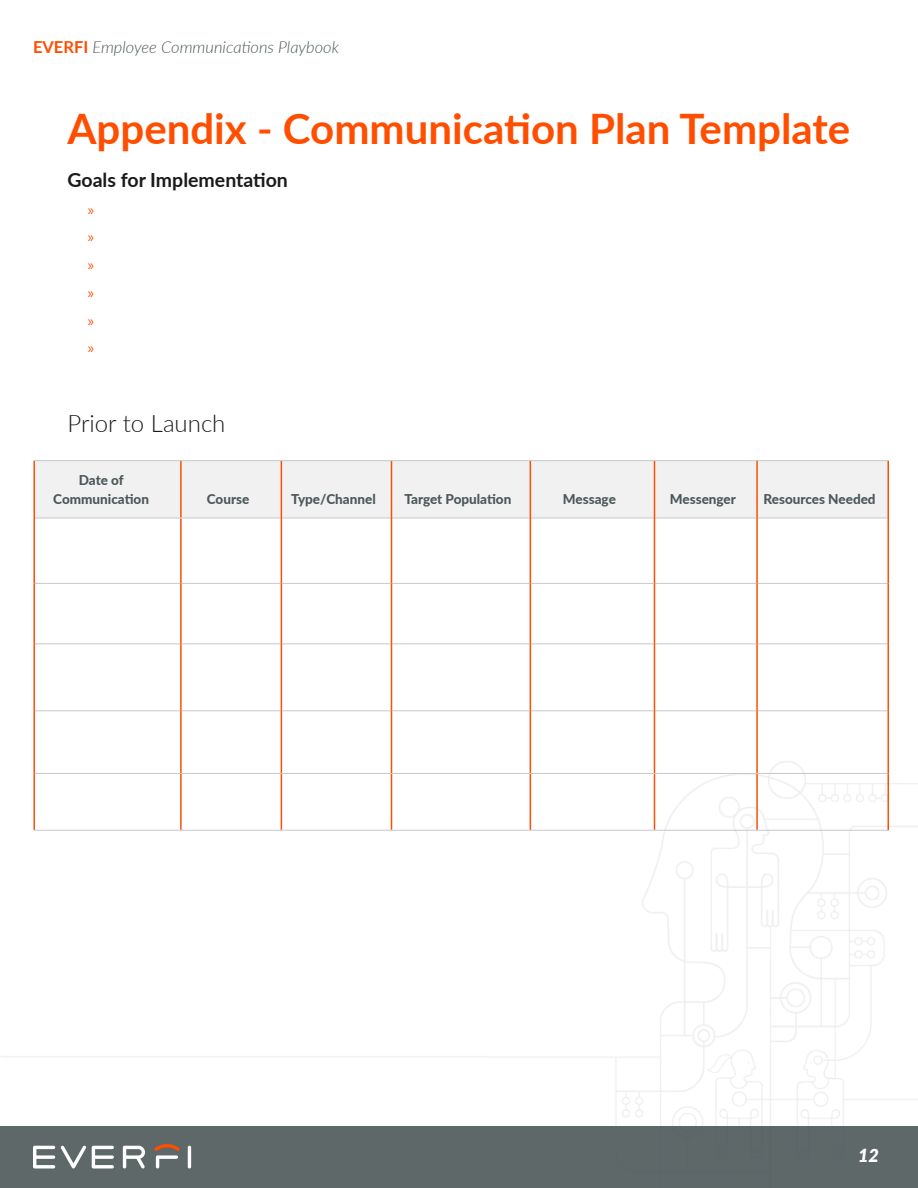
<style>
.page{position:relative;width:918px;height:1188px;background:#fff}
.page>*{position:absolute;margin:0;border:0;box-sizing:border-box;transform-origin:0 0}
.t1{font:700 42px "Lato";color:#ff4e00}
.t2{font:300 24px "Lato";color:#1a1a1a}
.t3{font:700 19.5px "Lato";color:#1a1a1a}
.t4{font:italic 900 18px "Lato";color:#fff}
.t5{font:italic 300 16.5px "Lato";color:#4c5759}
.t6{font:15px/27.8px "Myriad Pro";color:#ff4e00;text-align:justify}
.t7{font:800 13.5px/19.5px "Lato";color:#4c5759;text-align:center}
.s1{font-weight:700;font-style:normal;color:#ff4e00}
</style>
<div class="page">
<div style="left:0;top:1126px;width:918px;height:62px;background:#5e6869"></div>
<svg style="left:33px;top:1144px;width:158px;height:24px"></svg>
<div style="left:35px;top:461px;width:852px;height:57px;background:#f1f1f2"></div>
<hr style="left:35px;top:583px;width:145px;height:1px;background:#c7c8ca">
<hr style="left:182px;top:583px;width:99px;height:1px;background:#c7c8ca">
<hr style="left:282px;top:583px;width:109px;height:1px;background:#c7c8ca">
<hr style="left:392px;top:583px;width:138px;height:1px;background:#c7c8ca">
<hr style="left:531px;top:583px;width:123px;height:1px;background:#c7c8ca">
<hr style="left:655px;top:583px;width:101px;height:1px;background:#c7c8ca">
<hr style="left:758px;top:583px;width:129px;height:1px;background:#c7c8ca">
<hr style="left:35px;top:643px;width:145px;height:1px;background:#c7c8ca">
<hr style="left:182px;top:643px;width:99px;height:1px;background:#c7c8ca">
<hr style="left:282px;top:643px;width:109px;height:1px;background:#c7c8ca">
<hr style="left:392px;top:643px;width:138px;height:1px;background:#c7c8ca">
<hr style="left:531px;top:643px;width:123px;height:1px;background:#c7c8ca">
<hr style="left:655px;top:643px;width:101px;height:1px;background:#c7c8ca">
<hr style="left:758px;top:643px;width:129px;height:1px;background:#c7c8ca">
<hr style="left:35px;top:710px;width:145px;height:1px;background:#c7c8ca">
<hr style="left:182px;top:710px;width:99px;height:1px;background:#c7c8ca">
<hr style="left:282px;top:710px;width:109px;height:1px;background:#c7c8ca">
<hr style="left:392px;top:710px;width:138px;height:1px;background:#c7c8ca">
<hr style="left:531px;top:710px;width:123px;height:1px;background:#c7c8ca">
<hr style="left:655px;top:710px;width:101px;height:1px;background:#c7c8ca">
<hr style="left:758px;top:710px;width:129px;height:1px;background:#c7c8ca">
<hr style="left:33px;top:461px;width:2px;height:57px;background:#ff4e00">
<hr style="left:33px;top:518px;width:2px;height:65px;background:#ff4e00">
<hr style="left:33px;top:583px;width:2px;height:61px;background:#ff4e00">
<hr style="left:33px;top:644px;width:2px;height:67px;background:#ff4e00">
<hr style="left:33px;top:711px;width:2px;height:62px;background:#ff4e00">
<hr style="left:33px;top:773px;width:2px;height:57px;background:#ff4e00">
<hr style="left:180px;top:461px;width:2px;height:57px;background:#ff4e00">
<hr style="left:180px;top:518px;width:2px;height:65px;background:#ff4e00">
<hr style="left:33px;top:460px;width:148px;height:1px;background:#c7c8ca">
<hr style="left:181px;top:460px;width:100px;height:1px;background:#c7c8ca">
<hr style="left:281px;top:460px;width:111px;height:1px;background:#c7c8ca">
<hr style="left:392px;top:460px;width:138px;height:1px;background:#c7c8ca">
<hr style="left:530px;top:460px;width:124px;height:1px;background:#c7c8ca">
<hr style="left:654px;top:460px;width:103px;height:1px;background:#c7c8ca">
<hr style="left:757px;top:460px;width:132px;height:1px;background:#c7c8ca">
<hr style="left:35px;top:518px;width:146px;height:1px;background:#c7c8ca">
<hr style="left:181px;top:518px;width:100px;height:1px;background:#c7c8ca">
<hr style="left:282px;top:518px;width:109px;height:1px;background:#c7c8ca">
<hr style="left:392px;top:518px;width:138px;height:1px;background:#c7c8ca">
<hr style="left:531px;top:518px;width:123px;height:1px;background:#c7c8ca">
<hr style="left:655px;top:518px;width:101px;height:1px;background:#c7c8ca">
<hr style="left:758px;top:518px;width:129px;height:1px;background:#c7c8ca">
<hr style="left:180px;top:583px;width:2px;height:61px;background:#ff4e00">
<hr style="left:281px;top:583px;width:1px;height:61px;background:#ff4e00">
<hr style="left:391px;top:583px;width:1px;height:61px;background:#ff4e00">
<hr style="left:530px;top:583px;width:1px;height:61px;background:#ff4e00">
<hr style="left:654px;top:583px;width:1px;height:61px;background:#ff4e00">
<hr style="left:756px;top:583px;width:2px;height:61px;background:#ff4e00">
<hr style="left:180px;top:644px;width:2px;height:67px;background:#ff4e00">
<hr style="left:281px;top:644px;width:1px;height:67px;background:#ff4e00">
<hr style="left:391px;top:644px;width:1px;height:67px;background:#ff4e00">
<hr style="left:530px;top:644px;width:1px;height:67px;background:#ff4e00">
<hr style="left:654px;top:644px;width:1px;height:67px;background:#ff4e00">
<hr style="left:756px;top:644px;width:2px;height:67px;background:#ff4e00">
<hr style="left:180px;top:711px;width:2px;height:62px;background:#ff4e00">
<hr style="left:281px;top:711px;width:1px;height:62px;background:#ff4e00">
<hr style="left:391px;top:711px;width:1px;height:62px;background:#ff4e00">
<hr style="left:530px;top:711px;width:1px;height:62px;background:#ff4e00">
<hr style="left:654px;top:711px;width:1px;height:62px;background:#ff4e00">
<hr style="left:756px;top:711px;width:2px;height:62px;background:#ff4e00">
<hr style="left:180px;top:774px;width:2px;height:56px;background:#ff4e00">
<hr style="left:281px;top:774px;width:1px;height:56px;background:#ff4e00">
<hr style="left:391px;top:774px;width:1px;height:56px;background:#ff4e00">
<hr style="left:530px;top:774px;width:1px;height:56px;background:#ff4e00">
<hr style="left:654px;top:774px;width:1px;height:56px;background:#ff4e00">
<hr style="left:756px;top:774px;width:2px;height:56px;background:#ff4e00">
<hr style="left:281px;top:461px;width:1px;height:57px;background:#ff4e00">
<hr style="left:391px;top:461px;width:1px;height:57px;background:#ff4e00">
<hr style="left:530px;top:461px;width:1px;height:57px;background:#ff4e00">
<hr style="left:654px;top:461px;width:1px;height:57px;background:#ff4e00">
<hr style="left:756px;top:461px;width:2px;height:57px;background:#ff4e00">
<hr style="left:281px;top:518px;width:1px;height:65px;background:#ff4e00">
<hr style="left:391px;top:518px;width:1px;height:65px;background:#ff4e00">
<hr style="left:530px;top:518px;width:1px;height:65px;background:#ff4e00">
<hr style="left:654px;top:518px;width:1px;height:65px;background:#ff4e00">
<hr style="left:756px;top:518px;width:2px;height:65px;background:#ff4e00">
<hr style="left:35px;top:773px;width:146px;height:1px;background:#c7c8ca">
<hr style="left:181px;top:773px;width:100px;height:1px;background:#c7c8ca">
<hr style="left:281px;top:773px;width:111px;height:1px;background:#c7c8ca">
<hr style="left:392px;top:773px;width:138px;height:1px;background:#c7c8ca">
<hr style="left:530px;top:773px;width:124px;height:1px;background:#c7c8ca">
<hr style="left:654px;top:773px;width:103px;height:1px;background:#c7c8ca">
<hr style="left:757px;top:773px;width:130px;height:1px;background:#c7c8ca">
<hr style="left:33px;top:830px;width:148px;height:1px;background:#c7c8ca">
<hr style="left:181px;top:830px;width:100px;height:1px;background:#c7c8ca">
<hr style="left:281px;top:830px;width:111px;height:1px;background:#c7c8ca">
<hr style="left:392px;top:830px;width:138px;height:1px;background:#c7c8ca">
<hr style="left:530px;top:830px;width:124px;height:1px;background:#c7c8ca">
<hr style="left:654px;top:830px;width:103px;height:1px;background:#c7c8ca">
<hr style="left:757px;top:830px;width:132px;height:1px;background:#c7c8ca">
<hr style="left:887px;top:461px;width:2px;height:57px;background:#ff4e00">
<hr style="left:887px;top:518px;width:2px;height:65px;background:#ff4e00">
<hr style="left:887px;top:583px;width:2px;height:61px;background:#ff4e00">
<hr style="left:887px;top:644px;width:2px;height:67px;background:#ff4e00">
<hr style="left:887px;top:711px;width:2px;height:62px;background:#ff4e00">
<hr style="left:887px;top:773px;width:2px;height:57px;background:#ff4e00">
<p class="t5" style="left:33px;top:36px;width:308px"><span class="s1">EVERFI</span> Employee Communications Playbook</p>
<h1 class="t1" style="left:68px;top:98px;width:784px">Appendix - Communication Plan Template</h1>
<h3 class="t3" style="left:68px;top:165px;width:222px">Goals for Implementation</h3>
<p class="t6" style="left:88px;top:195px;width:8px">» » » » » »</p>
<h2 class="t2" style="left:68px;top:407px;width:160px">Prior to Launch</h2>
<p class="t7" style="left:53px;top:470px;width:97px">Date of<br>Communication</p>
<p class="t7" style="left:207px;top:489px;width:44px">Course</p>
<p class="t7" style="left:291px;top:489px;width:86px">Type/Channel</p>
<p class="t7" style="left:404px;top:489px;width:109px">Target Population</p>
<p class="t7" style="left:563px;top:489px;width:55px">Message</p>
<p class="t7" style="left:670px;top:489px;width:68px">Messenger</p>
<p class="t7" style="left:764px;top:489px;width:114px">Resources Needed</p>
<h3 class="t4" style="left:858px;top:1142px;width:22px">12</h3>
</div>
